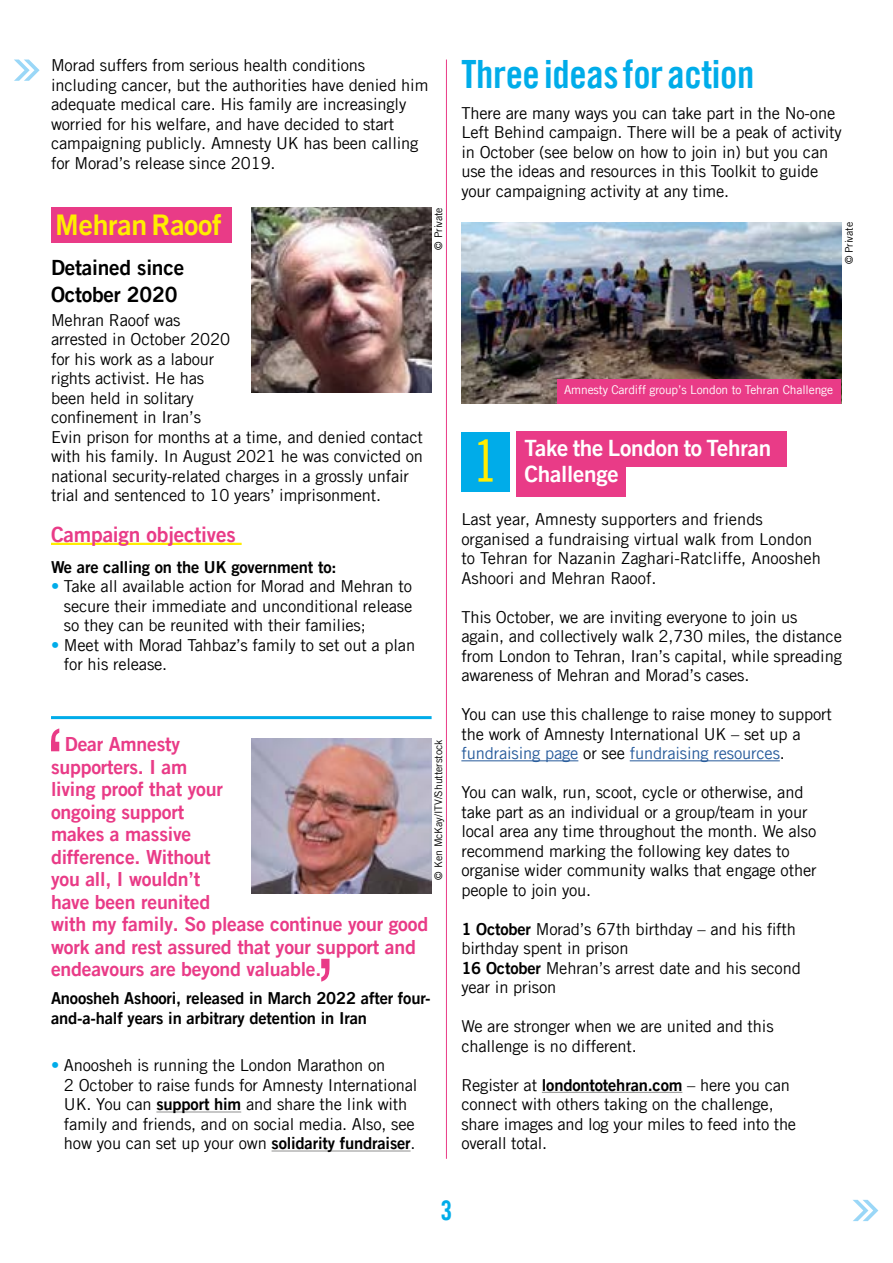
<style>
.page{position:relative;width:893px;height:1263px;background:#fff}
.page>*{position:absolute;margin:0;border:0;box-sizing:border-box;transform-origin:0 0}
.t1{font:57.75px "Amnesty Trade Gothic Cn 18";color:#ffed00}
.t2{font:39px "Amnesty Trade Gothic Bd Cn 20";letter-spacing:-.01em;color:#00ace9}
.t3{font:28.5px "Amnesty Trade Gothic Bd 2";letter-spacing:-.01em;color:#ffed00}
.t4{font:27px "Amnesty Trade Gothic Bd Cn 20";color:#00ace9}
.t5{font:22.5px/25.5px "Amnesty Trade Gothic Bd 2";letter-spacing:-.01em;color:#fff}
.t6{font:21px/27px "Amnesty Trade Gothic Bd 2";letter-spacing:-.01em;color:#000}
.t7{font:21px "Amnesty Trade Gothic Bd 2";letter-spacing:-.01em;color:#e93b87}
.t8{font:19.5px/22.5px "Amnesty Trade Gothic Bd 2";letter-spacing:-.01em;color:#e93b87}
.t9{font:16.5px/19.5px "Amnesty Trade Gothic";letter-spacing:-.01em;color:#000}
.t10{font:16.5px/19.5px "Amnesty Trade Gothic Bd 2";letter-spacing:-.01em;color:#000}
.t11{font:12px "Amnesty Trade Gothic";letter-spacing:-.01em;color:#fff}
.t12{font:10.5px "Amnesty Trade Gothic";letter-spacing:-.01em;color:#000}
.s1{color:#00ace9}
.s2{font-family:"Amnesty Trade Gothic Bd 2"}
.s3{color:#275b9b}
</style>
<div class="page">
<svg style="left:14px;top:60px;width:26px;height:21px"></svg>
<svg style="left:853px;top:1200px;width:25px;height:21px"></svg>
<div style="left:517px;top:467px;width:109px;height:30px;background:#e93b87"></div>
<div style="left:517px;top:432px;width:270px;height:35px;background:#e93b87"></div>
<div style="left:461px;top:432px;width:49px;height:59px;background:#00ace9"></div>
<div style="left:51px;top:207px;width:180px;height:36px;background:#e93b87"></div>
<hr style="left:51px;top:543px;width:191px;height:2px;background:#ffed00">
<hr style="left:156px;top:1111px;width:85px;height:1px;background:#9d9d9c">
<hr style="left:272px;top:1150px;width:139px;height:1px;background:#9d9d9c">
<svg style="left:51px;top:728px;width:8px;height:23px"></svg>
<svg style="left:321px;top:959px;width:8px;height:23px"></svg>
<hr style="left:461px;top:760px;width:117px;height:1px;background:#275b9b">
<hr style="left:630px;top:760px;width:150px;height:1px;background:#275b9b">
<hr style="left:542px;top:1092px;width:140px;height:1px;background:#9d9d9c">
<img style="left:251px;top:207px;width:181px;height:185px">
<img style="left:251px;top:739px;width:181px;height:155px">
<img style="left:461px;top:222px;width:381px;height:181px">
<hr style="left:446px;top:60px;width:1px;height:1099px;background:#e93b87">
<hr style="left:51px;top:716px;width:381px;height:3px;background:#00ace9">
<div style="left:558px;top:379px;width:283px;height:25px;background:#e93b87"></div>
<p class="t9" style="left:51px;top:56px;width:379px">Morad suffers from serious health conditions including cancer, but the authorities have denied him adequate medical care. His family are increasingly worried for his welfare, and have decided to start campaigning publicly. Amnesty UK has been calling for Morad’s release since 2019.</p>
<h3 class="t3" style="left:55px;top:207px;width:168px">Mehran Raoof</h3>
<p class="t6" style="left:51px;top:253px;width:135px">Detained since<br>October 2020</p>
<p class="t9" style="left:51px;top:310px;width:374px">Mehran Raoof was<br>arrested in October 2020<br>for his work as a labour<br>rights activist. He has<br>been held in solitary<br>confinement in Iran’s<br>Evin prison for months at a time, and denied contact with his family. In August 2021 he was convicted on national security-related charges in a grossly unfair trial and sentenced to 10 years’ imprisonment.</p>
<p class="t7" style="left:51px;top:521px;width:186px">Campaign objectives</p>
<p class="t10" style="left:51px;top:557px;width:287px">We are calling on the UK government to:</p>
<p class="t9" style="left:64px;top:576px;width:350px;text-align:justify;text-indent:-13px"><span class="s1">•</span> Take all available action for Morad and Mehran to secure their immediate and unconditional release so they can be reunited with their families;</p>
<p class="t9" style="left:64px;top:635px;width:353px;text-indent:-13px"><span class="s1">•</span> Meet with Morad Tahbaz’s family to set out a plan for his release.</p>
<p class="t12" style="left:432px;top:250px;width:44px;rotate:-90deg">© Private</p>
<p class="t8" style="left:51px;top:733px;width:379px;text-indent:14px">Dear Amnesty<br>supporters. I am<br>living proof that your<br>ongoing support<br>makes a massive<br>difference. Without<br>you all, I wouldn’t<br>have been reunited<br>with my family. So please continue your good work and rest assured that your support and endeavours are beyond valuable.</p>
<p class="t10" style="left:51px;top:988px;width:381px">Anoosheh Ashoori, released in March 2022 after four&shy;and-a-half years in arbitrary detention in Iran</p>
<p class="t9" style="left:64px;top:1055px;width:355px;text-indent:-13px"><span class="s1">•</span> Anoosheh is running the London Marathon on<br>2 October to raise funds for Amnesty International UK. You can <span class="s2">support him</span> and share the link with family and friends, and on social media. Also, see how you can set up your own <span class="s2">solidarity fundraiser</span>.</p>
<p class="t12" style="left:432px;top:880px;width:141px;rotate:-90deg">© Ken McKay/ITV/Shutterstock</p>
<h2 class="t2" style="left:461px;top:50px;width:295px">Three ideas for action</h2>
<p class="t9" style="left:461px;top:103px;width:382px">There are many ways you can take part in the No-one Left Behind campaign. There will be a peak of activity in October (see below on how to join in) but you can use the ideas and resources in this Toolkit to guide your campaigning activity at any time.</p>
<p class="t12" style="left:843px;top:264px;width:44px;rotate:-90deg">© Private</p>
<p class="t11" style="left:564px;top:382px;width:271px">Amnesty Cardiff group’s London to Tehran Challenge</p>
<h1 class="t1" style="left:472px;top:427px;width:27px">1</h1>
<h3 class="t5" style="left:524px;top:435px;width:248px">Take the London to Tehran<br>Challenge</h3>
<p class="t9" style="left:461px;top:509px;width:361px">Last year, Amnesty supporters and friends organised a fundraising virtual walk from London to Tehran for Nazanin Zaghari-Ratcliffe, Anoosheh Ashoori and Mehran Raoof.</p>
<p class="t9" style="left:461px;top:607px;width:382px">This October, we are inviting everyone to join us again, and collectively walk 2,730 miles, the distance from London to Tehran, Iran’s capital, while spreading awareness of Mehran and Morad’s cases.</p>
<p class="t9" style="left:461px;top:704px;width:372px">You can use this challenge to raise money to support the work of Amnesty International UK – set up a <span class="s3">fundraising page</span> or see <span class="s3">fundraising resources</span>.</p>
<p class="t9" style="left:461px;top:782px;width:357px">You can walk, run, scoot, cycle or otherwise, and take part as an individual or a group/team in your local area any time throughout the month. We also recommend marking the following key dates to organise wider community walks that engage other people to join you.</p>
<p class="t9" style="left:461px;top:919px;width:341px"><span class="s2">1 October</span> Morad’s 67th birthday – and his fifth birthday spent in prison<br><span class="s2">16 October</span> Mehran’s arrest date and his second year in prison</p>
<p class="t9" style="left:461px;top:1016px;width:314px">We are stronger when we are united and this challenge is no different.</p>
<p class="t9" style="left:461px;top:1075px;width:336px">Register at <span class="s2">londontotehran.com</span> – here you can connect with others taking on the challenge, share images and log your miles to feed into the overall total.</p>
<h3 class="t4" style="left:440px;top:1194px;width:13px">3</h3>
</div>
